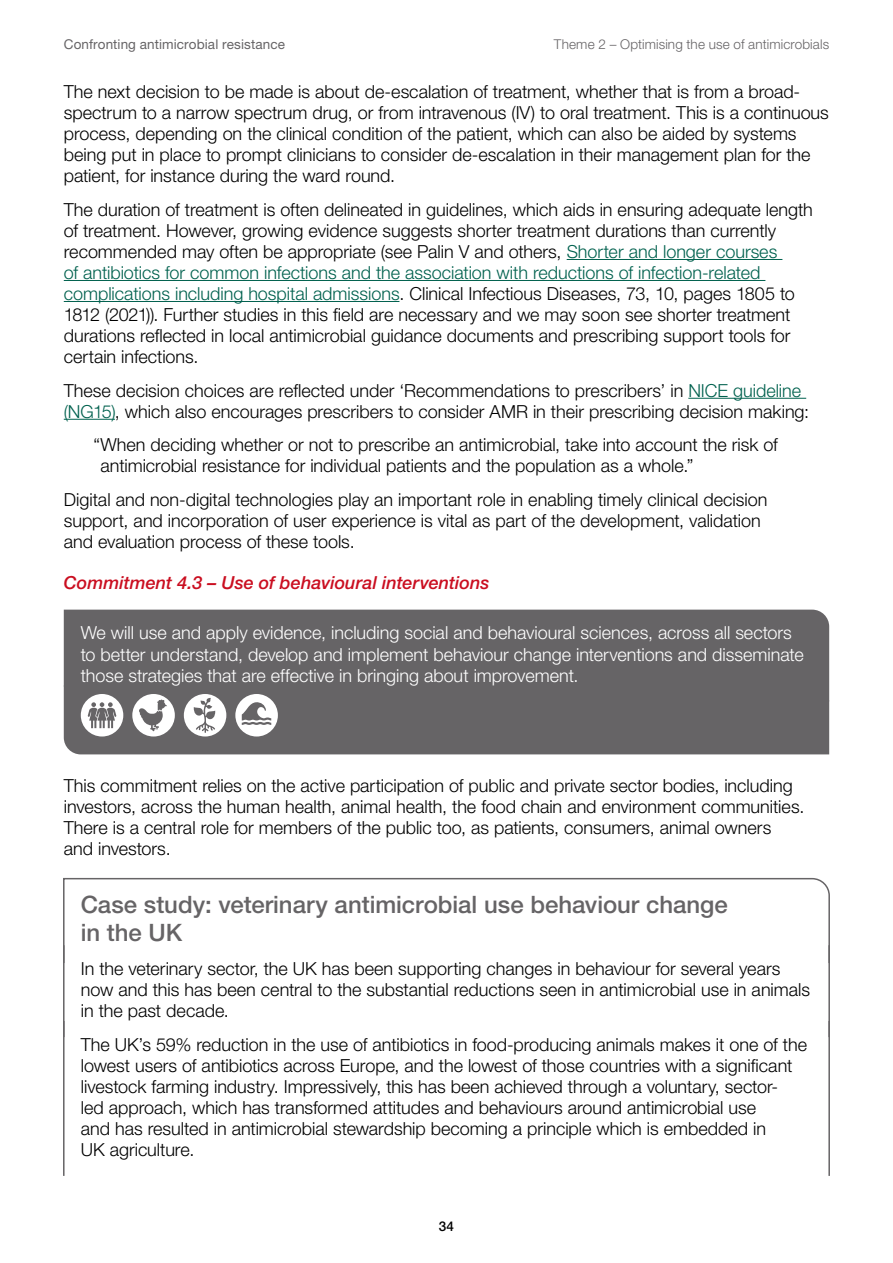
<style>
.page{position:relative;width:893px;height:1263px;background:#fff}
.page>*{position:absolute;margin:0;border:0;box-sizing:border-box;transform-origin:0 0}
.Box_Head{font:500 24px/28.5px "Helvetica Neue LT Std";color:#666466}
.Body_Text{font:300 18px/21px "Helvetica Neue LT Std";color:#000}
.Box_Text{font:300 18px/21px "Helvetica Neue LT Std";color:#000}
.Box_Text_1st__no_Box_Head{font:300 18px/21px "Helvetica Neue LT Std";color:#fff}
.Quoted_Text{font:300 18px/21px "Helvetica Neue LT Std";color:#000}
.Heading_3_Red{font:italic 500 18px "Helvetica Neue LT Std";color:#ca0e20}
.t1{font:300 13.5px "Helvetica Neue LT Std";letter-spacing:.01em;color:#666466}
.t2{font:13.5px "Helvetica Neue LT Std";letter-spacing:.01em;color:#666466}
.t3{font:500 13.5px "Helvetica Neue LT Std";color:#000}
.s1{color:#00614e}
</style>
<div class="page">
<hr style="left:567px;top:259px;width:215px;height:1px;background:#00614e">
<hr style="left:64px;top:280px;width:701px;height:1px;background:#00614e">
<hr style="left:64px;top:301px;width:335px;height:1px;background:#00614e">
<hr style="left:688px;top:398px;width:118px;height:1px;background:#00614e">
<hr style="left:64px;top:419px;width:51px;height:1px;background:#00614e">
<div style="left:64px;top:610px;width:765px;height:75px;background:#666466"></div>
<div style="left:64px;top:685px;width:765px;height:69px;background:#666466"></div>
<svg style="left:63px;top:877px;width:767px;height:68px"></svg>
<hr style="left:63px;top:945px;width:2px;height:92px;background:#666466">
<hr style="left:828px;top:945px;width:2px;height:92px;background:#666466">
<hr style="left:63px;top:1021px;width:2px;height:155px;background:#666466">
<hr style="left:828px;top:1021px;width:2px;height:155px;background:#666466">
<svg style="left:81px;top:694px;width:42px;height:42px"></svg>
<svg style="left:132px;top:694px;width:43px;height:42px"></svg>
<svg style="left:184px;top:694px;width:42px;height:42px"></svg>
<svg style="left:235px;top:694px;width:43px;height:42px"></svg>
<p class="t2" style="left:64px;top:36px;width:223px">Confronting antimicrobial resistance</p>
<p class="t1" style="left:554px;top:36px;width:277px">Theme 2 – Optimising the use of antimicrobials</p>
<p class="Body_Text" style="left:64px;top:81px;width:767px">The next decision to be made is about de-escalation of treatment, whether that is from a broad&shy;spectrum to a narrow spectrum drug, or from intravenous (IV) to oral treatment. This is a continuous process, depending on the clinical condition of the patient, which can also be aided by systems being put in place to prompt clinicians to consider de-escalation in their management plan for the patient, for instance during the ward round.</p>
<p class="Body_Text" style="left:64px;top:198px;width:751px">The duration of treatment is often delineated in guidelines, which aids in ensuring adequate length of treatment. However, growing evidence suggests shorter treatment durations than currently recommended may often be appropriate (see Palin V and others, <span class="s1">Shorter and longer courses<br>of antibiotics for common infections and the association with reductions of infection-related complications including hospital admissions</span>. Clinical Infectious Diseases, 73, 10, pages 1805 to 1812 (2021)). Further studies in this field are necessary and we may soon see shorter treatment durations reflected in local antimicrobial guidance documents and prescribing support tools for certain infections.</p>
<p class="Body_Text" style="left:64px;top:379px;width:747px">These decision choices are reflected under ‘Recommendations to prescribers’ in <span class="s1">NICE guideline (NG15)</span>, which also encourages prescribers to consider AMR in their prescribing decision making:</p>
<p class="Quoted_Text" style="left:100px;top:434px;width:679px;text-indent:-7px">“When deciding whether or not to prescribe an antimicrobial, take into account the risk of antimicrobial resistance for individual patients and the population as a whole.”</p>
<p class="Body_Text" style="left:64px;top:489px;width:705px">Digital and non-digital technologies play an important role in enabling timely clinical decision support, and incorporation of user experience is vital as part of the development, validation and evaluation process of these tools.</p>
<h3 class="Heading_3_Red" style="left:64px;top:572px;width:427px">Commitment 4.3 – Use of behavioural interventions</h3>
<p class="Box_Text_1st__no_Box_Head" style="left:81px;top:622px;width:724px">We will use and apply evidence, including social and behavioural sciences, across all sectors to better understand, develop and implement behaviour change interventions and disseminate those strategies that are effective in bringing about improvement.</p>
<p class="Body_Text" style="left:64px;top:774px;width:742px">This commitment relies on the active participation of public and private sector bodies, including investors, across the human health, animal health, the food chain and environment communities.<br>There is a central role for members of the public too, as patients, consumers, animal owners and investors.</p>
<p class="Box_Head" style="left:81px;top:890px;width:649px">Case study: veterinary antimicrobial use behaviour change in the UK</p>
<p class="Box_Text" style="left:81px;top:958px;width:731px">In the veterinary sector, the UK has been supporting changes in behaviour for several years now and this has been central to the substantial reductions seen in antimicrobial use in animals in the past decade.</p>
<p class="Box_Text" style="left:81px;top:1033px;width:728px">The UK’s 59% reduction in the use of antibiotics in food-producing animals makes it one of the lowest users of antibiotics across Europe, and the lowest of those countries with a significant livestock farming industry. Impressively, this has been achieved through a voluntary, sector-<br>led approach, which has transformed attitudes and behaviours around antimicrobial use<br>and has resulted in antimicrobial stewardship becoming a principle which is embedded in<br>UK agriculture.</p>
<p class="t3" style="left:439px;top:1218px;width:17px">34</p>
</div>
